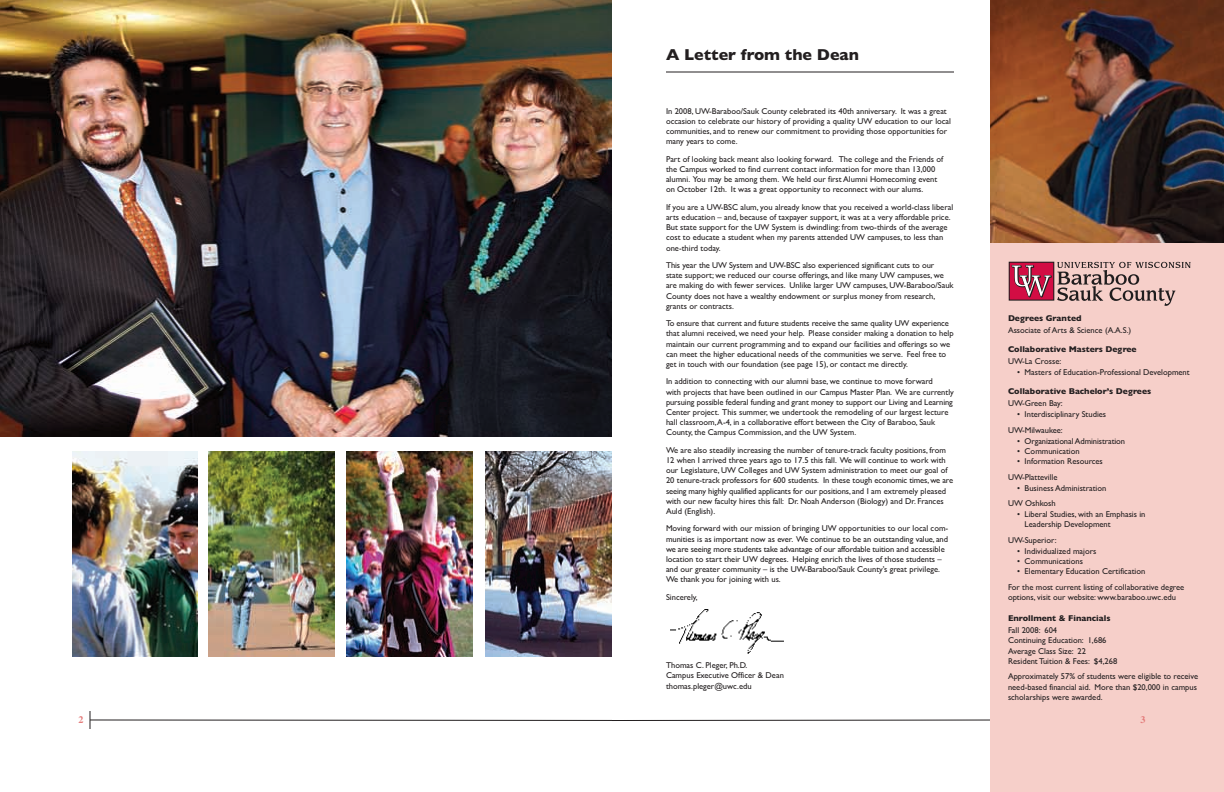
<style>
.page{position:relative;width:1224px;height:792px;background:#fff}
.page>*{position:absolute;margin:0;border:0;box-sizing:border-box;transform-origin:0 0}
.t1{font:700 16px "Gill Sans";color:#231f20}
.t2{font:700 10px "Times";color:#e47c7b}
.t3{font:8.5px/10.2px "Gill Sans";color:#231f20}
.t4{font:700 8.5px "Gill Sans";color:#231f20}
</style>
<div class="page">
<div style="left:990px;top:0;width:234px;height:792px;background:#f6cfc9"></div>
<hr style="left:666px;top:72px;width:288px;height:1px;background:#231f20">
<svg style="left:89px;top:711px;width:901px;height:18px"></svg>
<img style="left:670px;top:609px;width:114px;height:45px">
<img style="left:990px;top:0;width:234px;height:243px">
<div style="left:1009px;top:262px;width:45px;height:39px;border:1px solid #201d1e"></div>
<svg style="left:1011px;top:262px;width:180px;height:44px"></svg>
<img style="left:0;top:0;width:612px;height:436px">
<img style="left:72px;top:451px;width:126px;height:206px">
<img style="left:209px;top:451px;width:126px;height:205px">
<img style="left:346px;top:451px;width:126px;height:206px">
<img style="left:485px;top:451px;width:127px;height:206px">
<p class="t2" style="left:78px;top:713px;width:6px">2</p>
<h1 class="t1" style="left:666px;top:46px;width:195px">A Letter from the Dean</h1>
<p class="t3" style="left:666px;top:106px;width:287px">In 2008, UW-Baraboo/Sauk County celebrated its 40th anniversary. It was a great occasion to celebrate our history of providing a quality UW education to our local communities, and to renew our commitment to providing those opportunities for many years to come.</p>
<p class="t3" style="left:666px;top:154px;width:279px">Part of looking back meant also looking forward. The college and the Friends of the Campus worked to find current contact information for more than 13,000 alumni. You may be among them. We held our first Alumni Homecoming event on October 12th. It was a great opportunity to reconnect with our alums.</p>
<p class="t3" style="left:666px;top:202px;width:289px">If you are a UW-BSC alum, you already know that you received a world-class liberal arts education – and, because of taxpayer support, it was at a very affordable price.<br>But state support for the UW System is dwindling: from two-thirds of the average cost to educate a student when my parents attended UW campuses, to less than one-third today.</p>
<p class="t3" style="left:666px;top:260px;width:289px">This year the UW System and UW-BSC also experienced significant cuts to our<br>state support; we reduced our course offerings, and like many UW campuses, we are making do with fewer services. Unlike larger UW campuses, UW-Baraboo/Sauk County does not have a wealthy endowment or surplus money from research, grants or contracts.</p>
<p class="t3" style="left:666px;top:318px;width:289px">To ensure that current and future students receive the same quality UW experience that alumni received, we need your help. Please consider making a donation to help maintain our current programming and to expand our facilities and offerings so we can meet the higher educational needs of the communities we serve. Feel free to get in touch with our foundation (see page 15), or contact me directly.</p>
<p class="t3" style="left:666px;top:376px;width:289px">In addition to connecting with our alumni base, we continue to move forward<br>with projects that have been outlined in our Campus Master Plan. We are currently pursuing possible federal funding and grant money to support our Living and Learning Center project. This summer, we undertook the remodeling of our largest lecture hall classroom,A-4, in a collaborative effort between the City of Baraboo, Sauk County, the Campus Commission, and the UW System.</p>
<p class="t3" style="left:666px;top:445px;width:289px">We are also steadily increasing the number of tenure-track faculty positions, from 12 when I arrived three years ago to 17.5 this fall. We will continue to work with our Legislature, UW Colleges and UW System administration to meet our goal of 20 tenure-track professors for 600 students. In these tough economic times, we are seeing many highly qualified applicants for our positions, and I am extremely pleased with our new faculty hires this fall: Dr. Noah Anderson (Biology) and Dr. Frances Auld (English).</p>
<p class="t3" style="left:666px;top:523px;width:284px">Moving forward with our mission of bringing UW opportunities to our local com&shy;munities is as important now as ever. We continue to be an outstanding value, and we are seeing more students take advantage of our affordable tuition and accessible location to start their UW degrees. Helping enrich the lives of those students – and our greater community – is the UW-Baraboo/Sauk County’s great privilege.<br>We thank you for joining with us.</p>
<p class="t3" style="left:666px;top:592px;width:33px">Sincerely,</p>
<p class="t3" style="left:666px;top:660px;width:119px">Thomas C. Pleger, Ph.D.<br>Campus Executive Officer &amp; Dean thomas.pleger@uwc.edu</p>
<p class="t4" style="left:1008px;top:313px;width:75px">Degrees Granted</p>
<p class="t3" style="left:1008px;top:325px;width:125px">Associate of Arts &amp; Science (A.A.S.)</p>
<p class="t4" style="left:1008px;top:344px;width:130px">Collaborative Masters Degree</p>
<p class="t3" style="left:1008px;top:356px;width:55px">UW-La Crosse:</p>
<p class="t3" style="left:1017px;top:367px;width:174px">• Masters of Education-Professional Development</p>
<p class="t4" style="left:1008px;top:386px;width:145px">Collaborative Bachelor’s Degrees</p>
<p class="t3" style="left:1008px;top:398px;width:56px">UW-Green Bay:</p>
<p class="t3" style="left:1008px;top:406px;width:100px;line-height:15.6px;text-indent:9px">• Interdisciplinary Studies<br>UW-Milwaukee:</p>
<p class="t3" style="left:1017px;top:436px;width:110px">• Organizational Administration</p>
<p class="t3" style="left:1017px;top:446px;width:64px">• Communication</p>
<p class="t3" style="left:1008px;top:453px;width:96px;line-height:15.6px;text-indent:9px">• Information Resources<br>UW-Platteville</p>
<p class="t3" style="left:1008px;top:480px;width:100px;line-height:15.6px;text-indent:9px">• Business Administration<br>UW Oshkosh</p>
<p class="t3" style="left:1025px;top:509px;width:122px;text-indent:-8px">• Liberal Studies, with an Emphasis in<br>Leadership Development</p>
<p class="t3" style="left:1008px;top:535px;width:50px">UW-Superior:</p>
<p class="t3" style="left:1017px;top:546px;width:81px">• Individualized majors</p>
<p class="t3" style="left:1017px;top:556px;width:67px">• Communications</p>
<p class="t3" style="left:1008px;top:564px;width:178px;line-height:15.6px;text-indent:9px">• Elementary Education Certification<br>For the most current listing of collaborative degree</p>
<p class="t3" style="left:1008px;top:592px;width:170px">options, visit our website: www.baraboo.uwc.edu</p>
<p class="t4" style="left:1008px;top:613px;width:104px">Enrollment &amp; Financials</p>
<p class="t3" style="left:1008px;top:625px;width:111px">Fall 2008: 604<br>Continuing Education: 1,686<br>Average Class Size: 22<br>Resident Tuition &amp; Fees: $4,268</p>
<p class="t3" style="left:1008px;top:671px;width:192px">Approximately 57% of students were eligible to receive need-based financial aid. More than $20,000 in campus scholarships were awarded.</p>
<p class="t2" style="left:1140px;top:713px;width:6px">3</p>
</div>
